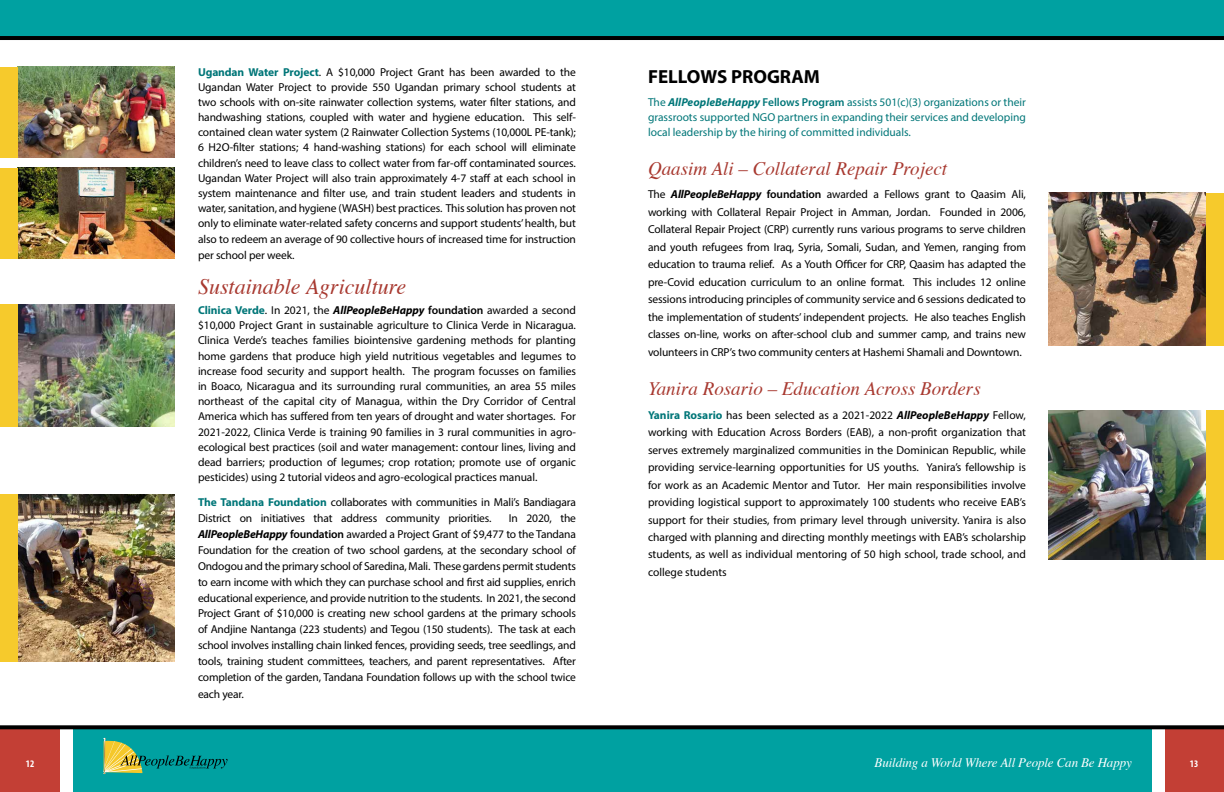
<style>
.page{position:relative;width:1224px;height:792px;background:#fff}
.page>*{position:absolute;margin:0;border:0;box-sizing:border-box;transform-origin:0 0}
.t1{font:italic 22px "Times";color:#a83930}
.t2{font:italic 19px "Times";color:#a83930}
.t3{font:700 19px "Myriad Pro";color:#000}
.t4{font:italic 13px "Times";letter-spacing:-.01em;color:#fff}
.t5{font:11.5px/15.2px "Myriad Pro";letter-spacing:-.01em;color:#000;text-align:justify}
.t6{font:11.5px/15px "Myriad Pro";color:#007678;text-align:justify}
.t7{font:700 condensed 10px "Myriad Pro";color:#fff}
.s1{font-weight:700;color:#007678}
.s2{font-weight:700;font-style:italic}
.s3{font-weight:600}
</style>
<div class="page">
<div style="left:0;top:0;width:1224px;height:39px;background:#00a1a1"></div>
<div style="left:0;top:729px;width:1224px;height:63px;background:#00a1a1"></div>
<div style="left:0;top:727px;width:69px;height:65px;background:#c33f35"></div>
<div style="left:60px;top:727px;width:12px;height:65px;background:#fff"></div>
<div style="left:1155px;top:727px;width:69px;height:65px;background:#c33f35"></div>
<div style="left:1153px;top:727px;width:12px;height:65px;background:#fff"></div>
<svg style="left:103px;top:738px;width:124px;height:36px"></svg>
<hr style="left:0;top:36px;width:1224px;height:4px;background:#000">
<svg style="left:0;top:725px;width:1224px;height:4px;background:#141414"></svg>
<img style="left:1048px;top:193px;width:157px;height:153px">
<img style="left:1048px;top:410px;width:157px;height:149px">
<div style="left:1206px;top:193px;width:18px;height:153px;background:#f6ca2c"></div>
<div style="left:1206px;top:410px;width:18px;height:149px;background:#f6ca2c"></div>
<img style="left:18px;top:67px;width:156px;height:91px">
<img style="left:18px;top:168px;width:156px;height:90px">
<div style="left:0;top:67px;width:18px;height:91px;background:#f6ca2c"></div>
<div style="left:0;top:168px;width:18px;height:90px;background:#f6ca2c"></div>
<img style="left:18px;top:305px;width:156px;height:122px">
<img style="left:18px;top:495px;width:156px;height:167px">
<div style="left:0;top:305px;width:18px;height:122px;background:#f6ca2c"></div>
<div style="left:0;top:495px;width:18px;height:167px;background:#f6ca2c"></div>
<p class="t5" style="left:198px;top:64px;width:380px"><span class="s1">Ugandan Water Project</span>. A $10,000 Project Grant has been awarded to the Ugandan Water Project to provide 550 Ugandan primary school students at two schools with on-site rainwater collection systems, water filter stations, and handwashing stations, coupled with water and hygiene education. This self&shy;contained clean water system (2 Rainwater Collection Systems (10,000L PE-tank); 6 H2O-filter stations; 4 hand-washing stations) for each school will eliminate children’s need to leave class to collect water from far-off contaminated sources.<br>Ugandan Water Project will also train approximately 4-7 staff at each school in system maintenance and filter use, and train student leaders and students in water, sanitation, and hygiene (WASH) best practices. This solution has proven not only to eliminate water-related safety concerns and support students’ health, but also to redeem an average of 90 collective hours of increased time for instruction</p>
<p class="t5" style="left:198px;top:248px;width:98px">per school per week.</p>
<h1 class="t1" style="left:198px;top:267px;width:210px">Sustainable Agriculture</h1>
<p class="t5" style="left:198px;top:302px;width:380px"><span class="s1">Clinica Verde</span>. In 2021, the <span class="s2">AllPeopleBeHappy</span> <span class="s3">foundation</span> awarded a second $10,000 Project Grant in sustainable agriculture to Clinica Verde in Nicaragua.<br>Clinica Verde’s teaches families biointensive gardening methods for planting home gardens that produce high yield nutritious vegetables and legumes to increase food security and support health. The program focusses on families in Boaco, Nicaragua and its surrounding rural communities, an area 55 miles northeast of the capital city of Managua, within the Dry Corridor of Central America which has suffered from ten years of drought and water shortages. For 2021-2022, Clinica Verde is training 90 families in 3 rural communities in agro&shy;ecological best practices (soil and water management: contour lines, living and dead barriers; production of legumes; crop rotation; promote use of organic pesticides) using 2 tutorial videos and agro-ecological practices manual.</p>
<p class="t5" style="left:198px;top:494px;width:380px;line-height:15.9px"><span class="s1">The Tandana Foundation</span> collaborates with communities in Mali’s Bandiagara<br>District on initiatives that address community priorities.</p>
<p class="t5" style="left:198px;top:510px;width:380px;line-height:16px;text-indent:311px">In 2020, the <span class="s2">AllPeopleBeHappy</span> <span class="s3">foundation</span> awarded a Project Grant of $9,477 to the Tandana Foundation for the creation of two school gardens, at the secondary school of Ondogou and the primary school of Saredina, Mali. These gardens permit students to earn income with which they can purchase school and first aid supplies, enrich educational experience, and provide nutrition to the students. In 2021, the second Project Grant of $10,000 is creating new school gardens at the primary schools of Andjine Nantanga (223 students) and Tegou (150 students). The task at each school involves installing chain linked fences, providing seeds, tree seedlings, and tools, training student committees, teachers, and parent representatives. After completion of the garden, Tandana Foundation follows up with the school twice each year.</p>
<h2 class="t3" style="left:648px;top:65px;width:173px">FELLOWS PROGRAM</h2>
<p class="t6" style="left:648px;top:94px;width:380px">The <span class="s2">AllPeopleBeHappy</span> <span class="s3">Fellows Program</span> assists 501(c)(3) organizations or their grassroots supported NGO partners in expanding their services and developing local leadership by the hiring of committed individuals.</p>
<h2 class="t2" style="left:648px;top:152px;width:301px">Qaasim Ali – Collateral Repair Project</h2>
<p class="t5" style="left:648px;top:186px;width:380px;line-height:17.5px">The <span class="s2">AllPeopleBeHappy</span> <span class="s3">foundation</span> awarded a Fellows grant to Qaasim Ali, working with Collateral Repair Project in Amman, Jordan. Founded in 2006, Collateral Repair Project (CRP) currently runs various programs to serve children and youth refugees from Iraq, Syria, Somali, Sudan, and Yemen, ranging from education to trauma relief. As a Youth Officer for CRP, Qaasim has adapted the pre-Covid education curriculum to an online format. This includes 12 online sessions introducing principles of community service and 6 sessions dedicated to the implementation of students’ independent projects. He also teaches English classes on-line, works on after-school club and summer camp, and trains new volunteers in CRP’s two community centers at Hashemi Shamali and Downtown.</p>
<h2 class="t2" style="left:648px;top:372px;width:334px">Yanira Rosario – Education Across Borders</h2>
<p class="t5" style="left:648px;top:406px;width:380px;line-height:17.5px"><span class="s1">Yanira Rosario</span> has been selected as a 2021-2022 <span class="s2">AllPeopleBeHappy</span> Fellow, working with Education Across Borders (EAB), a non-profit organization that serves extremely marginalized communities in the Dominican Republic, while providing service-learning opportunities for US youths. Yanira’s fellowship is for work as an Academic Mentor and Tutor. Her main responsibilities involve providing logistical support to approximately 100 students who receive EAB’s support for their studies, from primary level through university. Yanira is also charged with planning and directing monthly meetings with EAB’s scholarship students, as well as individual mentoring of 50 high school, trade school, and college students</p>
<p class="t7" style="left:26px;top:757px;width:10px">12</p>
<p class="t4" style="left:875px;top:751px;width:259px">Building a World Where All People Can Be Happy</p>
<p class="t7" style="left:1190px;top:757px;width:10px">13</p>
</div>
